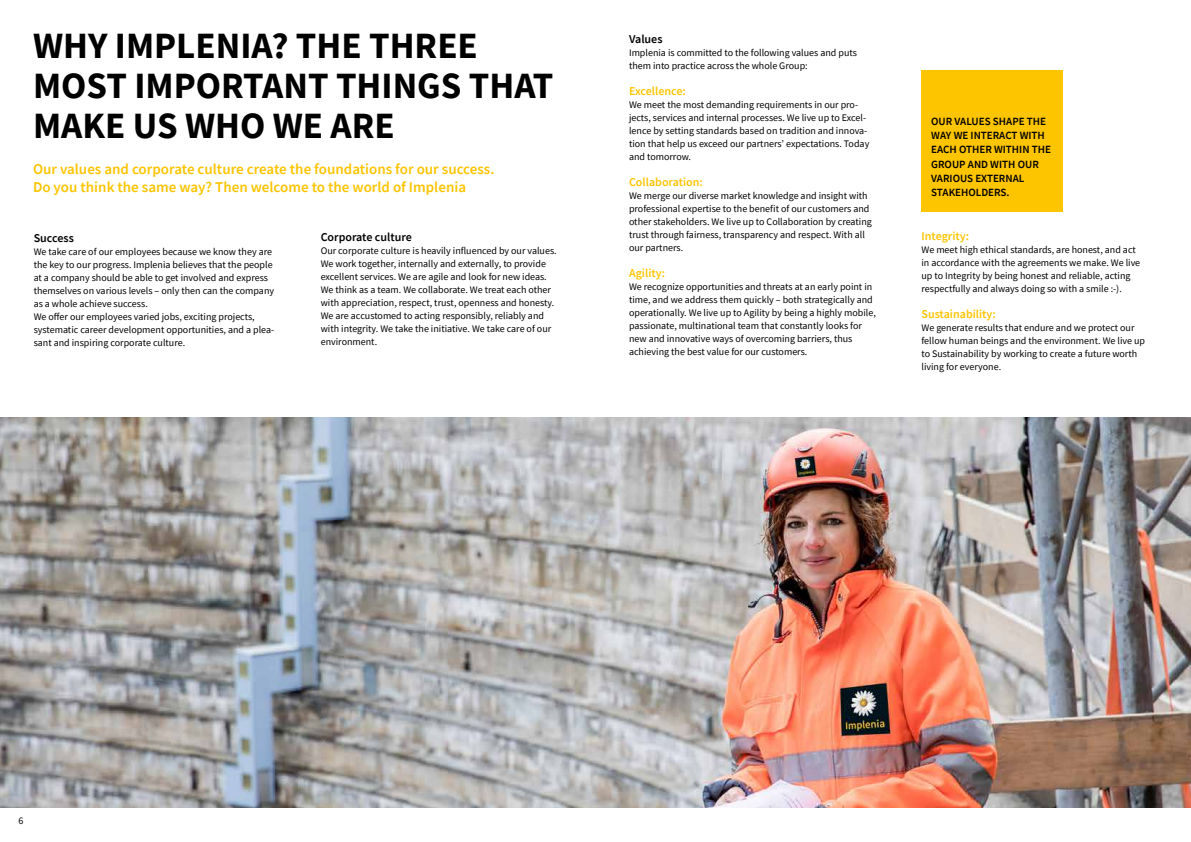
<style>
.page{position:relative;width:1191px;height:842px;background:#fff}
.page>*{position:absolute;margin:0;border:0;box-sizing:border-box;transform-origin:0 0}
.t1{font:700 37px/40px "Source Sans Pro";color:#000}
.t2{font:600 15px/18px "Source Sans Pro";color:#fdc400}
.t3{font:600 12px "Source Sans Pro";color:#fdc400}
.t4{font:600 12px "Source Sans Pro";color:#000}
.t5{font:600 11px/14px "Source Sans Pro";color:#000}
.t6{font:10px/13px "Source Sans Pro";color:#000}
</style>
<div class="page">
<img style="left:0;top:418px;width:1191px;height:390px">
<div style="left:921px;top:70px;width:142px;height:142px;background:#fdc400"></div>
<h1 class="t1" style="left:33px;top:25px;width:522px">WHY IMPLENIA? THE THREE<br>MOST IMPORTANT THINGS THAT<br>MAKE US WHO WE ARE</h1>
<h2 class="t2" style="left:33px;top:160px;width:463px">Our values and corporate culture create the foundations for our success.<br>Do you think the same way? Then welcome to the world of Implenia</h2>
<p class="t4" style="left:321px;top:229px;width:93px">Corporate culture</p>
<p class="t6" style="left:321px;top:244px;width:237px">Our corporate culture is heavily influenced by our values.<br>We work together, internally and externally, to provide excellent services. We are agile and look for new ideas.<br>We think as a team. We collaborate. We treat each other with appreciation, respect, trust, openness and honesty.<br>We are accustomed to acting responsibly, reliably and with integrity. We take the initiative. We take care of our environment.</p>
<p class="t4" style="left:34px;top:230px;width:42px">Success</p>
<p class="t6" style="left:34px;top:245px;width:242px">We take care of our employees because we know they are the key to our progress. Implenia believes that the people at a company should be able to get involved and express themselves on various levels – only then can the company as a whole achieve success.<br>We offer our employees varied jobs, exciting projects, systematic career development opportunities, and a plea&shy;sant and inspiring corporate culture.</p>
<p class="t4" style="left:629px;top:31px;width:35px">Values</p>
<p class="t6" style="left:629px;top:46px;width:229px">Implenia is committed to the following values and puts them into practice across the whole Group:</p>
<p class="t3" style="left:629px;top:83px;width:58px">Excellence:</p>
<p class="t6" style="left:629px;top:98px;width:242px">We meet the most demanding requirements in our pro&shy;jects, services and internal processes. We live up to Excel&shy;lence by setting standards based on tradition and innova&shy;tion that help us exceed our partners’ expectations. Today and tomorrow.</p>
<p class="t3" style="left:629px;top:174px;width:75px">Collaboration:</p>
<p class="t6" style="left:629px;top:189px;width:244px">We merge our diverse market knowledge and insight with professional expertise to the benefit of our customers and other stakeholders. We live up to Collaboration by creating trust through fairness, transparency and respect. With all our partners.</p>
<p class="t3" style="left:629px;top:265px;width:38px">Agility:</p>
<p class="t6" style="left:629px;top:280px;width:248px">We recognize opportunities and threats at an early point in time, and we address them quickly – both strategically and operationally. We live up to Agility by being a highly mobile, passionate, multinational team that constantly looks for new and innovative ways of overcoming barriers, thus achieving the best value for our customers.</p>
<p class="t5" style="left:931px;top:115px;width:121px">OUR VALUES SHAPE THE<br>WAY WE INTERACT WITH<br>EACH OTHER WITHIN THE<br>GROUP AND WITH OUR<br>VARIOUS EXTERNAL<br>STAKEHOLDERS.</p>
<p class="t3" style="left:921px;top:228px;width:49px">Integrity:</p>
<p class="t6" style="left:921px;top:243px;width:220px">We meet high ethical standards, are honest, and act in accordance with the agreements we make. We live up to Integrity by being honest and reliable, acting respectfully and always doing so with a smile :-).</p>
<p class="t3" style="left:921px;top:306px;width:76px">Sustainability:</p>
<p class="t6" style="left:921px;top:321px;width:225px">We generate results that endure and we protect our fellow human beings and the environment. We live up to Sustainability by working to create a future worth living for everyone.</p>
<p class="t6" style="left:19px;top:814px;width:6px">6</p>
</div>
